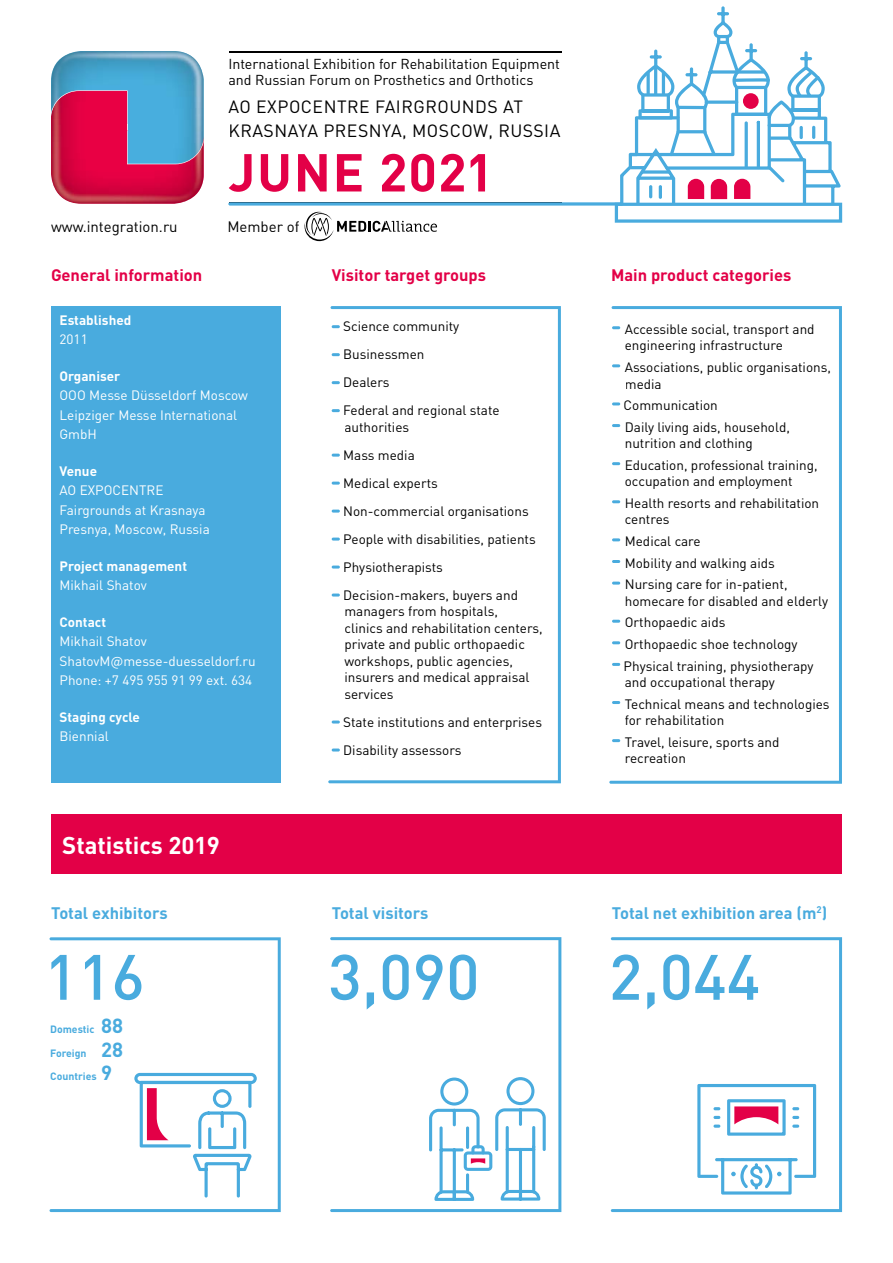
<style>
.page{position:relative;width:893px;height:1263px;background:#fff}
.page>*{position:absolute;margin:0;border:0;box-sizing:border-box;transform-origin:0 0}
.t1{font:500 63px "DIN Pro";color:#49abde}
.t2{font:700 52.5px "DIN Pro";letter-spacing:.025em;color:#e30047}
.t3{font:700 24px "DIN Pro";color:#fff}
.t4{font:17.55px/24px "DIN Pro";letter-spacing:.03em;color:#000}
.t5{font:700 16.5px "DIN Pro";color:#e30047}
.t6{font:700 16.5px "DIN Pro";color:#49abde}
.t7{font:15px "DIN Pro";color:#000}
.t8{font:14.25px/16.5px "DIN Pro";color:#000}
.t9{font:13.5px/21.6px "DIN Pro";color:#000}
.t10{font:13.5px/19.5px "DIN Pro";color:#fff}
.t11{font:700 13.5px "DIN Pro";color:#fff}
.t12{font:700 10.5px "DIN Pro";color:#49abde}
.s1{font-size:20.25px}
</style>
<div class="page">
<div style="left:51px;top:306px;width:230px;height:476px;background:#49abde"></div>
<div style="left:51px;top:815px;width:791px;height:59px;background:#e30047"></div>
<svg style="left:330px;top:937px;width:231px;height:275px"></svg>
<svg style="left:50px;top:937px;width:231px;height:275px"></svg>
<svg style="left:611px;top:937px;width:231px;height:275px"></svg>
<svg style="left:134px;top:1073px;width:123px;height:124px"></svg>
<svg style="left:697px;top:1084px;width:119px;height:110px"></svg>
<svg style="left:429px;top:1077px;width:117px;height:124px"></svg>
<svg style="left:609px;top:306px;width:233px;height:478px"></svg>
<svg style="left:328px;top:306px;width:233px;height:477px"></svg>
<svg style="left:51px;top:51px;width:153px;height:153px;background:#965e8d"></svg>
<hr style="left:229px;top:51px;width:332px;height:1px;background:#000">
<svg style="left:304px;top:212px;width:133px;height:29px"></svg>
<svg style="left:228px;top:202px;width:387px;height:4px;background:#58a7d1"></svg>
<svg style="left:615px;top:6px;width:227px;height:217px"></svg>
<div style="left:743px;top:93px;width:16px;height:16px;background:#e30047;border-radius:50%"></div>
<p class="t8" style="left:228px;top:55px;width:333px">International Exhibition for Rehabilitation Equipment and Russian Forum on Prosthetics and Orthotics</p>
<p class="t4" style="left:228px;top:94px;width:334px">AO EXPOCENTRE FAIRGROUNDS AT<br>KRASNAYA PRESNYA, MOSCOW, RUSSIA</p>
<h2 class="t2" style="left:229px;top:137px;width:267px">JUNE 2021</h2>
<p class="t7" style="left:51px;top:216px;width:128px">www.integration.ru</p>
<p class="t7" style="left:227px;top:216px;width:74px">Member of</p>
<p class="t5" style="left:51px;top:264px;width:153px">General information</p>
<p class="t11" style="left:60px;top:311px;width:73px">Established</p>
<p class="t10" style="left:60px;top:329px;width:30px">2011</p>
<p class="t11" style="left:60px;top:367px;width:62px">Organiser</p>
<p class="t10" style="left:60px;top:385px;width:190px">OOO Messe Düsseldorf Moscow<br>Leipziger Messe International<br>GmbH</p>
<p class="t11" style="left:60px;top:462px;width:39px">Venue</p>
<p class="t10" style="left:60px;top:480px;width:152px">AO EXPOCENTRE<br>Fairgrounds at Krasnaya<br>Presnya, Moscow, Russia</p>
<p class="t11" style="left:60px;top:557px;width:129px">Project management</p>
<p class="t10" style="left:60px;top:575px;width:89px">Mikhail Shatov</p>
<p class="t11" style="left:60px;top:613px;width:48px">Contact</p>
<p class="t10" style="left:60px;top:631px;width:198px">Mikhail Shatov<br>ShatovM@messe-duesseldorf.ru<br>Phone: +7 495 955 91 99 ext. 634</p>
<p class="t11" style="left:60px;top:708px;width:82px">Staging cycle</p>
<p class="t10" style="left:60px;top:726px;width:51px">Biennial</p>
<h3 class="t3" style="left:62px;top:829px;width:159px">Statistics 2019</h3>
<p class="t6" style="left:51px;top:902px;width:118px">Total exhibitors</p>
<h1 class="t1" style="left:44px;top:934px;width:102px">116</h1>
<p class="t12" style="left:50px;top:1022px;width:75px">Domestic <span class="s1">88</span></p>
<p class="t12" style="left:50px;top:1046px;width:75px">Foreign <span class="s1">28</span></p>
<p class="t12" style="left:50px;top:1069px;width:64px">Countries <span class="s1">9</span></p>
<p class="t5" style="left:332px;top:264px;width:156px">Visitor target groups</p>
<p class="t9" style="left:343px;top:312px;width:158px;line-height:28px">Science community<br>Businessmen<br>Dealers<br>Federal and regional state</p>
<p class="t9" style="left:343px;top:412px;width:194px;line-height:28px">authorities<br>Mass media<br>Medical experts<br>Non-commercial organisations<br>People with disabilities, patients<br>Physiotherapists<br>Decision-makers, buyers and</p>
<p class="t9" style="left:344px;top:602px;width:200px;line-height:16.5px">managers from hospitals,<br>clinics and rehabilitation centers, private and public orthopaedic workshops, public agencies, insurers and medical appraisal services</p>
<p class="t9" style="left:343px;top:707px;width:200px;line-height:28px">State institutions and enterprises<br>Disability assessors</p>
<p class="t6" style="left:332px;top:902px;width:98px">Total visitors</p>
<h1 class="t1" style="left:328px;top:934px;width:153px">3,090</h1>
<p class="t5" style="left:611px;top:263px;width:182px">Main product categories</p>
<p class="t9" style="left:625px;top:320px;width:191px;line-height:16.5px">Accessible social, transport and engineering infrastructure</p>
<p class="t9" style="left:625px;top:358px;width:208px;line-height:16.5px">Associations, public organisations, media</p>
<p class="t9" style="left:624px;top:394px;width:168px">Communication<br>Daily living aids, household,</p>
<p class="t9" style="left:625px;top:432px;width:194px">nutrition and clothing<br>Education, professional training,</p>
<p class="t9" style="left:625px;top:470px;width:196px">occupation and employment<br>Health resorts and rehabilitation</p>
<p class="t9" style="left:625px;top:508px;width:164px">centres<br>Medical care<br>Mobility and walking aids<br>Nursing care for in-patient,</p>
<p class="t9" style="left:624px;top:589px;width:206px">homecare for disabled and elderly<br>Orthopaedic aids<br>Orthopaedic shoe technology<br>Physical training, physiotherapy</p>
<p class="t9" style="left:625px;top:671px;width:206px">and occupational therapy<br>Technical means and technologies</p>
<p class="t9" style="left:625px;top:709px;width:156px">for rehabilitation<br>Travel, leisure, sports and</p>
<p class="t9" style="left:625px;top:747px;width:63px">recreation</p>
<p class="t6" style="left:612px;top:902px;width:217px">Total net exhibition area (m<sup>2</sup>)</p>
<h1 class="t1" style="left:609px;top:934px;width:153px">2,044</h1>
</div>
